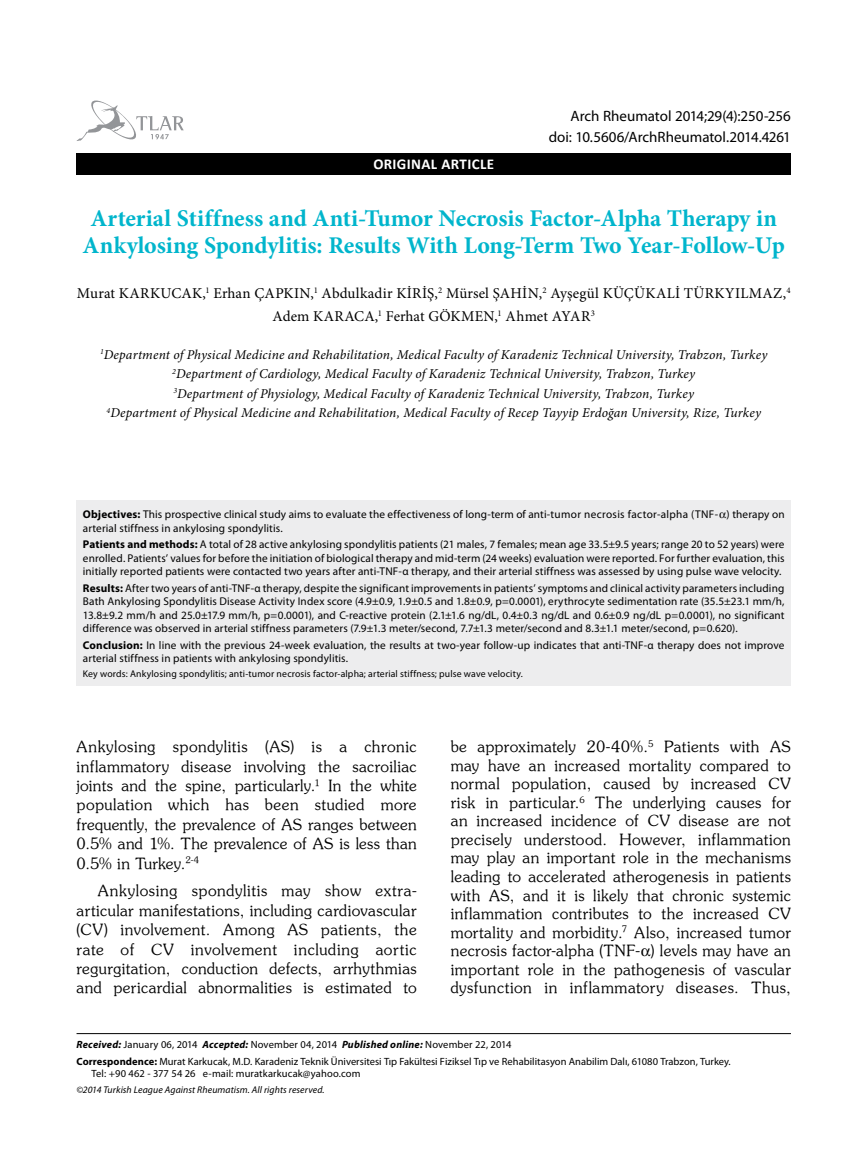
<style>
.page{position:relative;width:859px;height:1170px;background:#fff}
.page>*{position:absolute;margin:0;border:0;box-sizing:border-box;transform-origin:0 0}
.t1{font:700 24px/27px "Minion Pro";letter-spacing:-.005em;color:#00b5cc;text-align:center}
.t2{font:15.45px/18.6px "Souvenir Turk";letter-spacing:.025em;color:#000;text-align:justify}
.t3{font:15px/22.5px "Minion Pro";letter-spacing:.015em;color:#000;text-align:center}
.t4{font:15px "Myriad Pro";letter-spacing:-.005em;color:#000}
.t5{font:700 15px "Calibri";letter-spacing:.02em;color:#fff}
.t6{font:italic 13.5px/19.5px "Minion Pro";letter-spacing:.01em;color:#000;text-align:center}
.t7{font:11.25px/13.5px "Myriad Pro";letter-spacing:.01em;color:#000}
.t8{font:10.5px/16.8px "Myriad Pro";letter-spacing:.005em;color:#000}
.t9{font:9.75px "Myriad Pro";letter-spacing:.015em;color:#000}
.t10{font:italic 9.75px "Myriad Pro";letter-spacing:.01em;color:#000}
.s1{font-weight:700}
.s2{font-weight:700;font-style:italic}
</style>
<div class="page">
<div style="left:77px;top:153px;width:714px;height:21px;background:#000"></div>
<svg style="left:76px;top:100px;width:108px;height:41px"></svg>
<hr style="left:77px;top:1033px;width:714px;height:1px;background:#000">
<div style="left:77px;top:500px;width:714px;height:185px;background:#ededee"></div>
<h3 class="t4" style="left:571px;top:107px;width:222px">Arch Rheumatol 2014;29(4):250-256</h3>
<h3 class="t5" style="left:373px;top:155px;width:122px">ORIGINAL ARTICLE</h3>
<h3 class="t4" style="left:549px;top:127px;width:244px">doi: 10.5606/ArchRheumatol.2014.4261</h3>
<h1 class="t1" style="left:83px;top:204px;width:704px">Arterial Stiffness and Anti-Tumor Necrosis Factor-Alpha Therapy in<br>Ankylosing Spondylitis: Results With Long-Term Two Year-Follow-Up</h1>
<h3 class="t3" style="left:77px;top:282px;width:715px">Murat KARKUCAK,<sup>1</sup> Erhan ÇAPKIN,<sup>1</sup> Abdulkadir KİRİŞ,<sup>2</sup> Mürsel ŞAHİN,<sup>2</sup> Ayşegül KÜÇÜKALİ TÜRKYILMAZ,<sup>4<br></sup>Adem KARACA,<sup>1</sup> Ferhat GÖKMEN,<sup>1</sup> Ahmet AYAR<sup>3</sup></h3>
<p class="t6" style="left:100px;top:344px;width:669px"><sup>1</sup>Department of Physical Medicine and Rehabilitation, Medical Faculty of Karadeniz Technical University, Trabzon, Turkey <sup>2</sup>Department of Cardiology, Medical Faculty of Karadeniz Technical University, Trabzon, Turkey<br><sup>3</sup>Department of Physiology, Medical Faculty of Karadeniz Technical University, Trabzon, Turkey<br><sup>4</sup>Department of Physical Medicine and Rehabilitation, Medical Faculty of Recep Tayyip Erdoğan University, Rize, Turkey</p>
<p class="t7" style="left:83px;top:507px;width:703px"><span class="s1">Objectives:</span> This prospective clinical study aims to evaluate the effectiveness of long-term of anti-tumor necrosis factor-alpha (TNF- ) therapy on arterial stiffness in ankylosing spondylitis.</p>
<p class="t7" style="left:83px;top:537px;width:703px;text-align:justify"><span class="s1">Patients and methods:</span> A total of 28 active ankylosing spondylitis patients (21 males, 7 females; mean age 33.5±9.5 years; range 20 to 52 years) were enrolled. Patients’ values for before the initiation of biological therapy and mid-term (24 weeks) evaluation were reported. For further evaluation, this initially reported patients were contacted two years after anti-TNF-α therapy, and their arterial stiffness was assessed by using pulse wave velocity.</p>
<p class="t7" style="left:83px;top:581px;width:703px;text-align:justify"><span class="s1">Results:</span> After two years of anti-TNF-α therapy, despite the significant improvements in patients’ symptoms and clinical activity parameters including Bath Ankylosing Spondylitis Disease Activity Index score (4.9±0.9, 1.9±0.5 and 1.8±0.9, p=0.0001), erythrocyte sedimentation rate (35.5±23.1 mm/h, 13.8±9.2 mm/h and 25.0±17.9 mm/h, p=0.0001), and C-reactive protein (2.1±1.6 ng/dL, 0.4±0.3 ng/dL and 0.6±0.9 ng/dL p=0.0001), no significant difference was observed in arterial stiffness parameters (7.9±1.3 meter/second, 7.7±1.3 meter/second and 8.3±1.1 meter/second, p=0.620).</p>
<p class="t7" style="left:83px;top:638px;width:703px"><span class="s1">Conclusion:</span> In line with the previous 24-week evaluation, the results at two-year follow-up indicates that anti-TNF-α therapy does not improve arterial stiffness in patients with ankylosing spondylitis.</p>
<p class="t9" style="left:83px;top:667px;width:441px">Key words: Ankylosing spondylitis; anti-tumor necrosis factor-alpha; arterial stiffness; pulse wave velocity.</p>
<p class="t2" style="left:77px;top:736px;width:342px;line-height:19.4px">Ankylosing spondylitis (AS) is a chronic inflammatory disease involving the sacroiliac joints and the spine, particularly.<sup>1</sup> In the white population which has been studied more frequently, the prevalence of AS ranges between 0.5% and 1%. The prevalence of AS is less than 0.5% in Turkey.<sup>2-4</sup></p>
<p class="t2" style="left:77px;top:880px;width:342px;line-height:19.4px;text-indent:21px">Ankylosing spondylitis may show extra&shy;articular manifestations, including cardiovascular (CV) involvement. Among AS patients, the rate of CV involvement including aortic regurgitation, conduction defects, arrhythmias and pericardial abnormalities is estimated to</p>
<p class="t2" style="left:451px;top:736px;width:342px">be approximately 20-40%.<sup>5</sup> Patients with AS may have an increased mortality compared to normal population, caused by increased CV risk in particular.<sup>6</sup> The underlying causes for an increased incidence of CV disease are not precisely understood. However, inflammation may play an important role in the mechanisms leading to accelerated atherogenesis in patients with AS, and it is likely that chronic systemic inflammation contributes to the increased CV mortality and morbidity.<sup>7</sup> Also, increased tumor necrosis factor-alpha (TNF- ) levels may have an important role in the pathogenesis of vascular dysfunction in inflammatory diseases. Thus,</p>
<p class="t8" style="left:77px;top:1035px;width:656px"><span class="s2">Received:</span> January 06, 2014 <span class="s2">Accepted:</span> November 04, 2014 <span class="s2">Published online:</span> November 22, 2014<br><span class="s1">Correspondence:</span> Murat Karkucak, M.D. Karadeniz Teknik Üniversitesi Tıp Fakültesi Fiziksel Tıp ve Rehabilitasyon Anabilim Dalı, 61080 Trabzon, Turkey.</p>
<p class="t8" style="left:91px;top:1065px;width:271px">Tel: +90 462 - 377 54 26 e-mail: muratkarkucak@yahoo.com</p>
<p class="t10" style="left:77px;top:1083px;width:250px">©2014 Turkish League Against Rheumatism. All rights reserved.</p>
</div>
